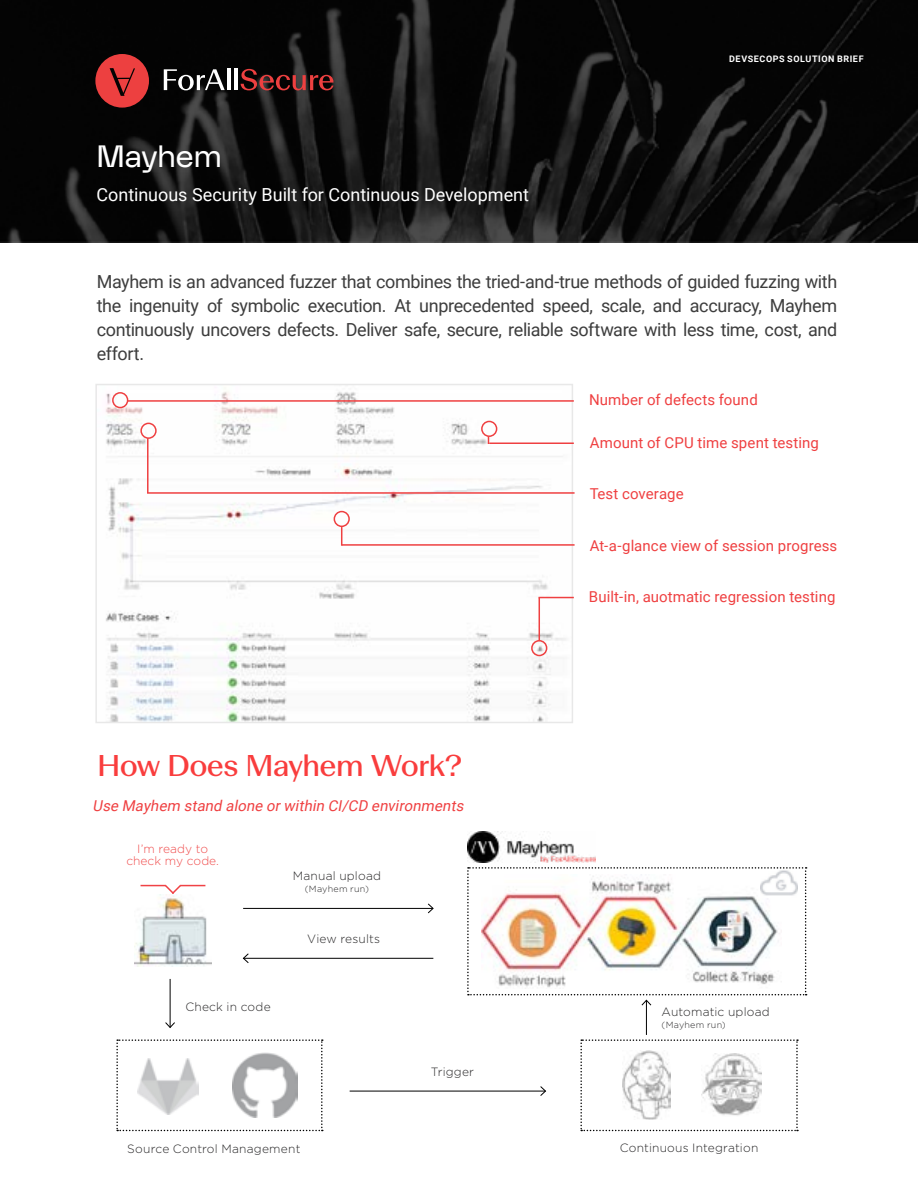
<style>
.page{position:relative;width:918px;height:1188px;background:#fff}
.page>*{position:absolute;margin:0;border:0;box-sizing:border-box;transform-origin:0 0}
.t1{font:30px "Beausite Fit";letter-spacing:-.025em;color:#f93d3d}
.t2{font:30px "FK Display Regular Alt";letter-spacing:-.01em;color:#fff}
.t3{font:18px/24px "Roboto";letter-spacing:-.025em;color:#3d3d3d;text-align:justify}
.t4{font:18px "Roboto";color:#fff}
.t5{font:15px "Roboto";letter-spacing:.005em;color:#ef4041}
.t6{font:italic 15px "Roboto";color:#ef4041}
.t7{font:300 12px "Gotham";letter-spacing:.015em;color:#292829}
.t8{font:300 12px/12px "Gotham";color:#f04d4d;text-align:center}
.t9{font:700 9px "Roboto";letter-spacing:.065em;color:#fff}
.t10{font:300 9px "Gotham";letter-spacing:.03em;color:#292829}
</style>
<div class="page">
<img style="left:105px;top:391px;width:465px;height:329px">
<div style="left:95px;top:384px;width:478px;height:339px;border:2px solid #e8e8e8"></div>
<img style="left:0;top:0;width:918px;height:242px">
<div style="left:531px;top:640px;width:16px;height:16px;border:2px solid #ef4041;border-radius:50%"></div>
<div style="left:140px;top:423px;width:17px;height:16px;border:2px solid #ef4041;border-radius:50%"></div>
<div style="left:334px;top:511px;width:16px;height:16px;border:2px solid #ef4041;border-radius:50%"></div>
<div style="left:481px;top:421px;width:16px;height:16px;border:2px solid #ef4041;border-radius:50%"></div>
<hr style="left:342px;top:544px;width:233px;height:2px;background:#ef4041">
<hr style="left:539px;top:598px;width:1px;height:43px;background:#ef4041">
<hr style="left:539px;top:597px;width:35px;height:1px;background:#ef4041">
<hr style="left:147px;top:438px;width:2px;height:55px;background:#ef4041">
<hr style="left:147px;top:492px;width:428px;height:2px;background:#ef4041">
<hr style="left:127px;top:400px;width:447px;height:2px;background:#ef4041">
<hr style="left:489px;top:443px;width:85px;height:1px;background:#ef4041">
<div style="left:112px;top:392px;width:16px;height:16px;border:2px solid #ef4041;border-radius:50%"></div>
<svg style="left:341px;top:527px;width:1px;height:19px"></svg>
<svg style="left:95px;top:54px;width:54px;height:54px;background:#ab2e2e"></svg>
<svg style="left:164px;top:69px;width:61px;height:21px"></svg>
<hr style="left:227px;top:69px;width:3px;height:21px;background:#fff">
<hr style="left:234px;top:69px;width:4px;height:21px;background:#fff">
<svg style="left:241px;top:69px;width:92px;height:21px;background:#511e1e"></svg>
<hr style="left:243px;top:908px;width:190px;height:1px;background:#000">
<svg style="left:428px;top:903px;width:6px;height:11px"></svg>
<img style="left:134px;top:896px;width:78px;height:70px">
<svg style="left:141px;top:884px;width:64px;height:12px"></svg>
<svg style="left:580px;top:1039px;width:218px;height:92px"></svg>
<svg style="left:116px;top:1039px;width:207px;height:92px"></svg>
<hr style="left:243px;top:958px;width:190px;height:1px;background:#000">
<svg style="left:243px;top:953px;width:6px;height:10px"></svg>
<hr style="left:350px;top:1091px;width:195px;height:1px;background:#000">
<svg style="left:540px;top:1086px;width:6px;height:10px"></svg>
<hr style="left:646px;top:1000px;width:1px;height:35px;background:#000">
<img style="left:233px;top:1053px;width:65px;height:65px">
<img style="left:138px;top:1058px;width:61px;height:57px">
<hr style="left:170px;top:979px;width:1px;height:48px;background:#000">
<svg style="left:165px;top:1022px;width:10px;height:6px"></svg>
<img style="left:701px;top:1054px;width:60px;height:62px">
<img style="left:622px;top:1051px;width:49px;height:69px">
<img style="left:467px;top:867px;width:340px;height:139px">
<img style="left:468px;top:831px;width:128px;height:32px">
<h1 class="t2" style="left:96px;top:136px;width:127px">Mayhem</h1>
<p class="t4" style="left:96px;top:182px;width:434px">Continuous Security Built for Continuous Development</p>
<p class="t9" style="left:729px;top:52px;width:136px">DEVSECOPS SOLUTION BRIEF</p>
<p class="t3" style="left:97px;top:269px;width:742px">Mayhem is an advanced fuzzer that combines the tried-and-true methods of guided fuzzing with the ingenuity of symbolic execution. At unprecedented speed, scale, and accuracy, Mayhem continuously uncovers defects. Deliver safe, secure, reliable software with less time, cost, and effort.</p>
<p class="t5" style="left:589px;top:389px;width:170px">Number of defects found</p>
<p class="t5" style="left:590px;top:432px;width:231px">Amount of CPU time spent testing</p>
<p class="t5" style="left:590px;top:483px;width:96px">Test coverage</p>
<p class="t5" style="left:590px;top:536px;width:249px">At-a-glance view of session progress</p>
<h1 class="t1" style="left:97px;top:745px;width:367px">How Does Mayhem Work?</h1>
<p class="t6" style="left:93px;top:795px;width:376px">Use Mayhem stand alone orwithin CI/CD environments</p>
<p class="t8" style="left:126px;top:843px;width:94px">I’m ready to check my code.</p>
<p class="t7" style="left:293px;top:870px;width:90px">Manual upload</p>
<p class="t10" style="left:305px;top:884px;width:66px">(Mayhem run)</p>
<p class="t7" style="left:307px;top:932px;width:74px">View results</p>
<p class="t5" style="left:589px;top:586px;width:248px">Built-in, auotmatic regression testing</p>
<p class="t7" style="left:185px;top:1001px;width:87px">Check in code</p>
<p class="t7" style="left:662px;top:1005px;width:110px">Automatic upload</p>
<p class="t10" style="left:662px;top:1020px;width:66px">(Mayhem run)</p>
<p class="t7" style="left:431px;top:1065px;width:45px">Trigger</p>
<p class="t7" style="left:127px;top:1142px;width:175px">Source Control Management</p>
<p class="t7" style="left:620px;top:1141px;width:140px">Continuous Integration</p>
</div>
